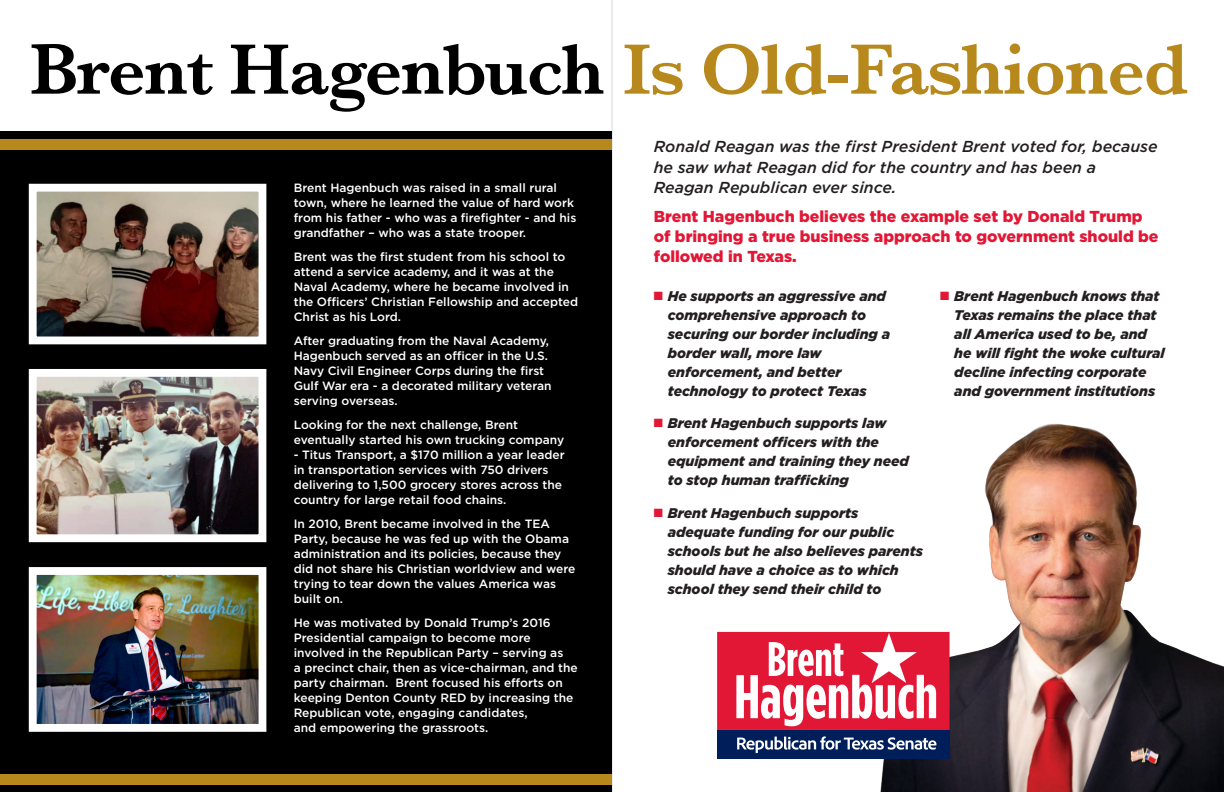
<style>
.page{position:relative;width:1224px;height:792px;background:#fff}
.page>*{position:absolute;margin:0;border:0;box-sizing:border-box;transform-origin:0 0}
.t1{font:600 74px "Baskerville";letter-spacing:-.02em;color:#b7891c}
.t2{font:italic 500 15.9px/20.1px "Gotham";color:#231f20}
.t3{font:900 15.9px/20.1px "Gotham";color:#e21736}
.t4{font:italic 900 14px/19px "Gotham";color:#231f20}
.t5{font:500 12px/15px "Gotham";color:#fff}
.s1{color:#000001}
.s2{color:#e21736}
</style>
<div class="page">
<hr style="left:612px;top:0;width:1px;height:792px;background:#d7d9da">
<div style="left:0;top:131px;width:612px;height:661px;background:#000001"></div>
<img style="left:38px;top:378px;width:219px;height:155px">
<div style="left:29px;top:369px;width:237px;height:173px;border:8px solid #fff"></div>
<img style="left:38px;top:576px;width:219px;height:147px">
<div style="left:29px;top:567px;width:237px;height:165px;border:8px solid #fff"></div>
<img style="left:38px;top:193px;width:219px;height:142px">
<div style="left:29px;top:184px;width:237px;height:160px;border:8px solid #fff"></div>
<img style="left:864px;top:423px;width:360px;height:369px">
<div style="left:717px;top:730px;width:233px;height:29px;background:#001e59"></div>
<svg style="left:717px;top:632px;width:233px;height:121px"></svg>
<div style="left:0;top:140px;width:612px;height:10px;background:#b7891c"></div>
<div style="left:0;top:775px;width:612px;height:10px;background:#b7891c"></div>
<h1 class="t1" style="left:30px;top:18px;width:1160px"><span class="s1">Brent Hagenbuch</span> Is Old-Fashioned</h1>
<h2 class="t2" style="left:654px;top:137px;width:505px">Ronald Reagan was the first President Brent voted for, because he saw what Reagan did for the country and has been a<br>Reagan Republican ever since.</h2>
<h2 class="t3" style="left:654px;top:206px;width:506px">Brent Hagenbuch believes the example set by Donald Trump of bringing a true business approach to government should be followed in Texas.</h2>
<p class="t4" style="left:954px;top:286px;width:212px;text-indent:-14px"><span class="s2">■</span> Brent Hagenbuch knows that<br>Texas remains the place that all America used to be, and he will fight the woke cultural decline infecting corporate and government institutions</p>
<p class="t5" style="left:294px;top:180px;width:284px">Brent Hagenbuch was raised in a small rural town, where he learned the value of hard work from his father - who was a firefighter - and his grandfather – who was a state trooper.</p>
<p class="t5" style="left:294px;top:249px;width:286px">Brent was the first student from his school to attend a service academy, and it was at the Naval Academy, where he became involved in the Officers’ Christian Fellowship and accepted Christ as his Lord.</p>
<p class="t5" style="left:294px;top:333px;width:259px">After graduating from the Naval Academy, Hagenbuch served as an officer in the U.S.<br>Navy Civil Engineer Corps during the first Gulf War era - a decorated military veteran serving overseas.</p>
<p class="t5" style="left:294px;top:417px;width:272px">Looking for the next challenge, Brent eventually started his own trucking company</p>
<p class="t5" style="left:294px;top:447px;width:272px">- Titus Transport, a $170 million a year leader in transportation services with 750 drivers delivering to 1,500 grocery stores across the country for large retail food chains.</p>
<p class="t5" style="left:294px;top:516px;width:283px">In 2010, Brent became involved in the TEA Party, because he was fed up with the Obama administration and its policies, because they did not share his Christian worldview and were trying to tear down the values America was built on.</p>
<p class="t5" style="left:294px;top:615px;width:286px">He was motivated by Donald Trump’s 2016<br>Presidential campaign to become more involved in the Republican Party – serving as<br>a precinct chair, then as vice-chairman, and the party chairman. Brent focused his efforts on keeping Denton County RED by increasing the Republican vote, engaging candidates,<br>and empowering the grassroots.</p>
<p class="t4" style="left:668px;top:286px;width:224px;text-indent:-14px"><span class="s2">■</span> He supports an aggressive and comprehensive approach to securing our border including a border wall, more law enforcement, and better technology to protect Texas</p>
<p class="t4" style="left:668px;top:414px;width:243px;text-indent:-14px"><span class="s2">■</span> Brent Hagenbuch supports law enforcement officers with the equipment and training they need to stop human trafficking</p>
<p class="t4" style="left:668px;top:503px;width:257px;text-indent:-14px"><span class="s2">■</span> Brent Hagenbuch supports adequate funding for our public schools but he also believes parents should have a choice as to which school they send their child to</p>
</div>
